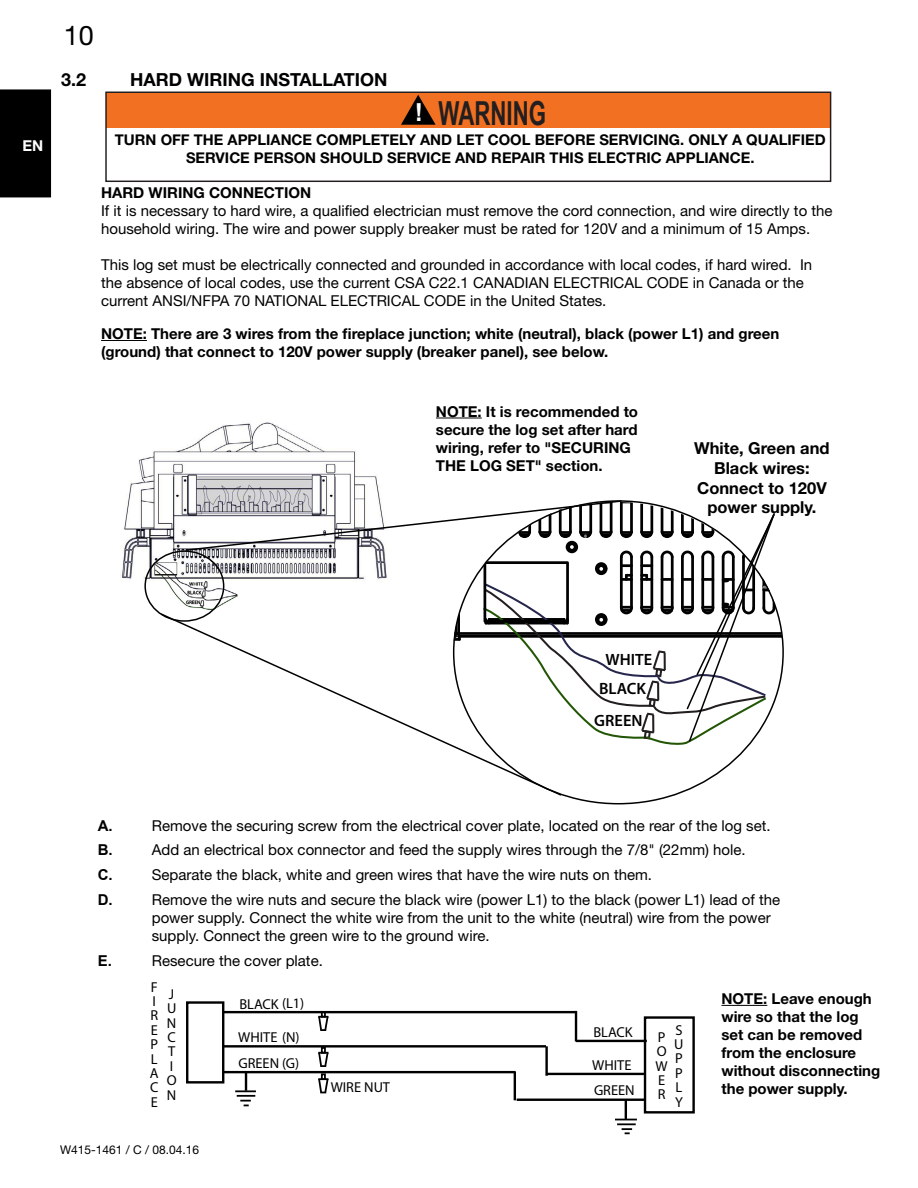
<style>
.page{position:relative;width:918px;height:1188px;background:#fff}
.page>*{position:absolute;margin:0;border:0;box-sizing:border-box;transform-origin:0 0}
.t1{font:700 33.15px "Arial Narrow";color:#231f20;scale:.82 1}
.t2{font:27px "Helvetica Neue";color:#000}
.t3{font:700 18px "Helvetica Neue";color:#000}
.t4{font:700 16.5px/19.8px "Helvetica Neue";color:#000;text-align:center}
.t5{font:600 16.35px "Myriad Pro";color:#000}
.t6{font:15px/18px "Helvetica Neue";color:#000}
.t7{font:700 15px/18px "Helvetica Neue";color:#000}
.t8{font:700 15px "Arial";color:#000}
.t9{font:700 15px "Helvetica Neue";color:#fff}
.t10{font:700 14.85px/17.7px "Helvetica Neue";color:#000;text-align:center}
.t11{font:14.4px/14.4px "Myriad Pro";color:#000}
.t12{font:12px "Helvetica Neue";color:#000}
.s1{font-family:"Arial";font-size:24.75px;color:#fff}
.s2{font-weight:700}
</style>
<div class="page">
<hr style="left:722px;top:1005px;width:45px;height:1px;background:#000">
<svg style="left:186px;top:1001px;width:509px;height:134px"></svg>
<svg style="left:317px;top:1011px;width:13px;height:21px"></svg>
<svg style="left:317px;top:1047px;width:13px;height:47px"></svg>
<div style="left:0;top:89px;width:51px;height:108px;background:#000"></div>
<img style="left:121px;top:417px;width:324px;height:197px">
<div style="left:106px;top:92px;width:725px;height:36px;background:#f27021"></div>
<svg style="left:401px;top:95px;width:35px;height:30px"></svg>
<div style="left:105px;top:92px;width:726px;height:90px;border:1px solid #231f20"></div>
<svg style="left:159px;top:612px;width:404px;height:184px"></svg>
<hr style="left:101px;top:340px;width:46px;height:1px;background:#000">
<svg style="left:184px;top:499px;width:600px;height:248px"></svg>
<hr style="left:436px;top:418px;width:46px;height:1px;background:#000">
<p class="t9" style="left:23px;top:134px;width:22px">EN</p>
<p class="t2" style="left:64px;top:16px;width:32px">10</p>
<p class="t3" style="left:61px;top:65px;width:27px">3.2</p>
<p class="t3" style="left:130px;top:65px;width:259px">HARD WIRING INSTALLATION</p>
<p class="t1" style="left:415px;top:88px;width:162px"><span class="s1">!</span> WARNING</p>
<p class="t10" style="left:115px;top:131px;width:712px">TURN OFF THE APPLIANCE COMPLETELY AND LET COOL BEFORE SERVICING. ONLY A QUALIFIED<br>SERVICE PERSON SHOULD SERVICE AND REPAIR THIS ELECTRIC APPLIANCE.</p>
<p class="t6" style="left:101px;top:185px;width:733px"><span class="s2">HARD WIRING CONNECTION<br></span>If it is necessary to hard wire, a qualified electrician must remove the cord connection, and wire directly to the household wiring. The wire and power supply breaker must be rated for 120V and a minimum of 15 Amps.</p>
<p class="t6" style="left:101px;top:257px;width:713px">This log set must be electrically connected and grounded in accordance with local codes, if hard wired. In the absence of local codes, use the current CSA C22.1 CANADIAN ELECTRICAL CODE in Canada or the current ANSI/NFPA 70 NATIONAL ELECTRICAL CODE in the United States.</p>
<p class="t7" style="left:101px;top:325px;width:680px">NOTE: There are 3 wires from the fireplace junction; white (neutral), black (power L1) and green (ground) that connect to 120V power supply (breaker panel), see below.</p>
<p class="t7" style="left:436px;top:403px;width:204px">NOTE: It is recommended to secure the log set after hard wiring, refer to "SECURING<br>THE LOG SET" section.</p>
<p class="t4" style="left:694px;top:439px;width:137px">White, Green and<br>Black wires:<br>Connect to 120V power supply.</p>
<p class="t5" style="left:606px;top:649px;width:48px">WHITE</p>
<p class="t5" style="left:599px;top:678px;width:48px">BLACK</p>
<p class="t5" style="left:594px;top:710px;width:50px">GREEN</p>
<p class="t8" style="left:98px;top:815px;width:16px">A.</p>
<p class="t6" style="left:152px;top:817px;width:620px">Remove the securing screw from the electrical cover plate, located on the rear of the log set.</p>
<p class="t8" style="left:98px;top:840px;width:16px">B.</p>
<p class="t6" style="left:152px;top:842px;width:596px">Add an electrical box connector and feed the supply wires through the 7/8" (22mm) hole.</p>
<p class="t8" style="left:98px;top:865px;width:16px">C.</p>
<p class="t6" style="left:152px;top:867px;width:502px">Separate the black, white and green wires that have the wire nuts on them.</p>
<p class="t8" style="left:98px;top:890px;width:16px">D.</p>
<p class="t6" style="left:152px;top:891px;width:630px">Remove the wire nuts and secure the black wire (power L1) to the black (power L1) lead of the power supply. Connect the white wire from the unit to the white (neutral) wire from the power supply. Connect the green wire to the ground wire.</p>
<p class="t8" style="left:98px;top:950px;width:16px">E.</p>
<p class="t6" style="left:152px;top:952px;width:173px">Resecure the cover plate.</p>
<p class="t11" style="left:239px;top:997px;width:66px">BLACK (L1)</p>
<p class="t11" style="left:238px;top:1030px;width:63px">WHITE (N)</p>
<p class="t11" style="left:593px;top:1025px;width:41px">BLACK</p>
<p class="t11" style="left:592px;top:1058px;width:41px">WHITE</p>
<p class="t11" style="left:150px;top:979px;width:10px">F<br>I<br>R<br>E<br>P<br>L<br>A<br>C<br>E</p>
<p class="t11" style="left:167px;top:987px;width:11px">J<br>U<br>N<br>C<br>T<br>I<br>O<br>N</p>
<p class="t7" style="left:722px;top:990px;width:160px">NOTE: Leave enough wire so that the log set can be removed from the enclosure without disconnecting the power supply.</p>
<p class="t11" style="left:674px;top:1022px;width:10px;text-align:justify">S U P P L Y</p>
<p class="t11" style="left:656px;top:1029px;width:14px">P<br>O<br>W<br>E<br>R</p>
<p class="t11" style="left:239px;top:1056px;width:62px">GREEN (G)</p>
<p class="t11" style="left:331px;top:1080px;width:61px">WIRE NUT</p>
<p class="t11" style="left:594px;top:1082px;width:42px">GREEN</p>
<p class="t12" style="left:60px;top:1141px;width:141px">W415-1461 / C / 08.04.16</p>
</div>
